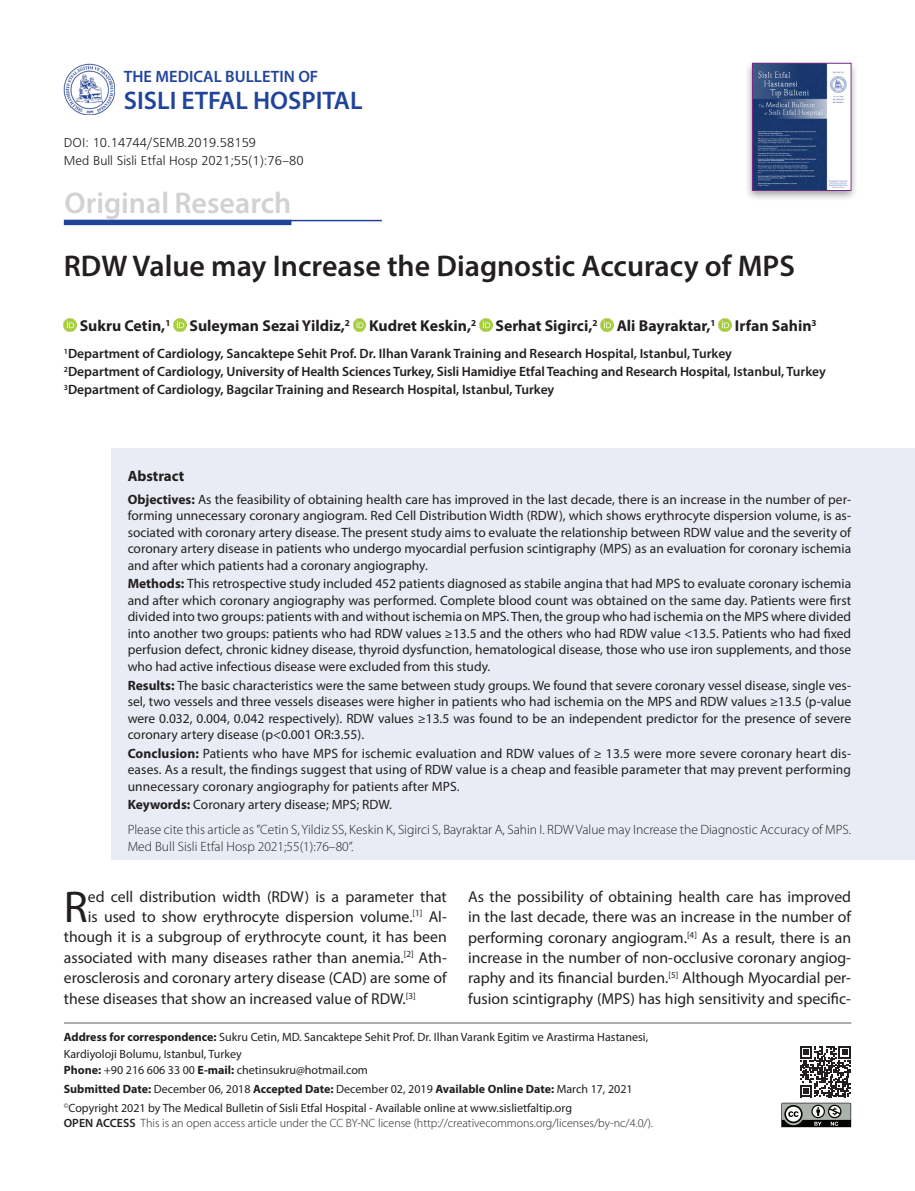
<style>
.page{position:relative;width:915px;height:1191px;background:#fff}
.page>*{position:absolute;margin:0;border:0;box-sizing:border-box;transform-origin:0 0}
.ana_metin_bosluksuz{font:44.7px "Myriad Pro";color:#231f20}
.ana_baslik{font:600 30px "Myriad Pro";color:#231f20}
.ana_baslik-2{font:600 30px "Myriad Pro";color:#d1d2d4}
.ana_baslik-3{font:600 25.5px "Myriad Pro";color:#21449b}
.ana_baslik-4{font:600 16.5px "Myriad Pro";color:#21449b}
.ana_metin_bosluksuz-2{font:15.75px/20.2px "Myriad Pro";color:#231f20;text-align:justify}
.yazar_adları{font:700 15.75px "Myriad Pro";color:#231f20}
.ozet_baslik{font:700 15px "Myriad Pro";color:#231f20}
.ozet{font:13.5px/16.5px "Myriad Pro";color:#231f20;text-align:justify}
.kurumlar{font:600 13.5px "Myriad Pro";color:#231f20}
.ozet-2{font:300 13.5px/16.5px "Myriad Pro";color:#231f20}
.doi{font:13.5px "Frugal Normal Tr";color:#231f20}
.info{font:12px/16.5px "Myriad Pro";color:#231f20}
.t1{font:300 12px "Myriad Pro";color:#231f20}
.info-2{font:700 12px "Myriad Pro";color:#231f20}
.s1{font-weight:700}
.s2{font-weight:400}
.s3{font-weight:600}
</style>
<div class="page">
<div style="left:112px;top:449px;width:802px;height:411px;background:#e9ecf5"></div>
<svg style="left:64px;top:319px;width:13px;height:12px"></svg>
<svg style="left:173px;top:319px;width:13px;height:12px"></svg>
<svg style="left:353px;top:319px;width:13px;height:12px"></svg>
<svg style="left:479px;top:319px;width:13px;height:12px"></svg>
<svg style="left:600px;top:319px;width:13px;height:12px"></svg>
<svg style="left:718px;top:319px;width:13px;height:12px"></svg>
<hr style="left:64px;top:1022px;width:787px;height:1px;background:#939598">
<img style="left:64px;top:64px;width:51px;height:51px">
<div style="left:744px;top:59px;width:114px;height:143px;background:#231f20;opacity:.43"></div>
<img style="left:754px;top:65px;width:94px;height:124px">
<div style="left:752px;top:63px;width:98px;height:128px;border:1px solid #782a89"></div>
<svg style="left:781px;top:1046px;width:71px;height:82px"></svg>
<hr style="left:65px;top:220px;width:317px;height:1px;background:#21449b">
<div style="left:64px;top:220px;width:227px;height:5px;background:#21449b"></div>
<p class="ana_baslik-4" style="left:124px;top:66px;width:196px">THE MEDICAL BULLETIN OF</p>
<p class="ana_baslik-3" style="left:124px;top:84px;width:240px">SISLI ETFAL HOSPITAL</p>
<p class="doi" style="left:64px;top:135px;width:194px">DOI: 10.14744/SEMB.2019.58159</p>
<p class="doi" style="left:64px;top:153px;width:241px">Med Bull Sisli Etfal Hosp 2021;55(1):76–80</p>
<p class="ana_baslik-2" style="left:65px;top:184px;width:228px">Original Research</p>
<p class="ana_baslik" style="left:64px;top:247px;width:732px">RDW Value may Increase the Diagnostic Accuracy of MPS</p>
<p class="yazar_adları" style="left:80px;top:316px;width:738px">Sukru Cetin,<sup>1</sup> Suleyman Sezai Yildiz,<sup>2</sup> Kudret Keskin,<sup>2</sup> Serhat Sigirci,<sup>2</sup> Ali Bayraktar,<sup>1</sup> Irfan Sahin<sup>3</sup></p>
<p class="kurumlar" style="left:64px;top:345px;width:669px"><sup>1</sup>Department of Cardiology, Sancaktepe Sehit Prof. Dr. Ilhan Varank Training and Research Hospital, Istanbul, Turkey</p>
<p class="kurumlar" style="left:64px;top:363px;width:763px"><sup>2</sup>Department of Cardiology, University of Health Sciences Turkey, Sisli Hamidiye Etfal Teaching and Research Hospital, Istanbul, Turkey</p>
<p class="kurumlar" style="left:64px;top:381px;width:492px"><sup>3</sup>Department of Cardiology, Bagcilar Training and Research Hospital, Istanbul, Turkey</p>
<p class="ozet_baslik" style="left:128px;top:466px;width:58px">Abstract</p>
<p class="ozet" style="left:128px;top:491px;width:724px"><span class="s1">Objectives:</span> As the feasibility of obtaining health care has improved in the last decade, there is an increase in the number of per&shy;forming unnecessary coronary angiogram. Red Cell Distribution Width (RDW), which shows erythrocyte dispersion volume, is as&shy;sociated with coronary artery disease. The present study aims to evaluate the relationship between RDW value and the severity of coronary artery disease in patients who undergo myocardial perfusion scintigraphy (MPS) as an evaluation for coronary ischemia and after which patients had a coronary angiography.</p>
<p class="ozet" style="left:128px;top:575px;width:724px"><span class="s1">Methods:</span> This retrospective study included 452 patients diagnosed as stabile angina that had MPS to evaluate coronary ischemia and after which coronary angiography was performed. Complete blood count was obtained on the same day. Patients were first divided into two groups: patients with and without ischemia on MPS. Then, the group who had ischemia on the MPS where divided into another two groups: patients who had RDW values ≥13.5 and the others who had RDW value &lt;13.5. Patients who had fixed perfusion defect, chronic kidney disease, thyroid dysfunction, hematological disease, those who use iron supplements, and those who had active infectious disease were excluded from this study.</p>
<p class="ozet" style="left:128px;top:676px;width:724px"><span class="s1">Results:</span> The basic characteristics were the same between study groups. We found that severe coronary vessel disease, single ves&shy;sel, two vessels and three vessels diseases were higher in patients who had ischemia on the MPS and RDW values ≥13.5 (p-value were 0.032, 0.004, 0.042 respectively). RDW values ≥13.5 was found to be an independent predictor for the presence of severe coronary artery disease (p&lt;0.001 OR:3.55).</p>
<p class="ozet" style="left:128px;top:744px;width:724px"><span class="s1">Conclusion:</span> Patients who have MPS for ischemic evaluation and RDW values of ≥ 13.5 were more severe coronary heart dis&shy;eases. As a result, the findings suggest that using of RDW value is a cheap and feasible parameter that may prevent performing unnecessary coronary angiography for patients after MPS.</p>
<p class="ozet" style="left:128px;top:796px;width:265px"><span class="s1">Keywords:</span> Coronary artery disease; MPS; RDW.</p>
<p class="ozet-2" style="left:128px;top:822px;width:724px">Please cite this article as ”Cetin S, Yildiz SS, Keskin K, Sigirci S, Bayraktar A, Sahin I. RDW Value may Increase the Diagnostic Accuracy of MPS.<br>Med Bull Sisli Etfal Hosp 2021;55(1):76–80”.</p>
<p class="ana_metin_bosluksuz" style="left:64px;top:879px;width:26px">R</p>
<p class="ana_metin_bosluksuz-2" style="left:88px;top:886px;width:360px">ed cell distribution width (RDW) is a parameter that</p>
<p class="ana_metin_bosluksuz-2" style="left:88px;top:906px;width:360px">is used to show erythrocyte dispersion volume.<sup>[1]</sup> Al-</p>
<p class="ana_metin_bosluksuz-2" style="left:64px;top:926px;width:384px">though it is a subgroup of erythrocyte count, it has been</p>
<p class="ana_metin_bosluksuz-2" style="left:64px;top:947px;width:384px">associated with many diseases rather than anemia.<sup>[2]</sup> Ath-</p>
<p class="ana_metin_bosluksuz-2" style="left:64px;top:967px;width:384px">erosclerosis and coronary artery disease (CAD) are some of</p>
<p class="ana_metin_bosluksuz-2" style="left:64px;top:988px;width:353px">these diseases that show an increased value of RDW.<sup>[3]</sup></p>
<p class="ana_metin_bosluksuz-2" style="left:468px;top:886px;width:384px">As the possibility of obtaining health care has improved in the last decade, there was an increase in the number of performing coronary angiogram.<sup>[4]</sup> As a result, there is an increase in the number of non-occlusive coronary angiog&shy;raphy and its financial burden.<sup>[5]</sup> Although Myocardial per&shy;fusion scintigraphy (MPS) has high sensitivity and specific-</p>
<p class="info" style="left:64px;top:1028px;width:585px"><span class="s1">Address for correspondence:</span> Sukru Cetin, MD. Sancaktepe Sehit Prof. Dr. Ilhan Varank Egitim ve Arastirma Hastanesi,<br>Kardiyoloji Bolumu, Istanbul, Turkey</p>
<p class="info" style="left:64px;top:1061px;width:305px"><span class="s1">Phone:</span> +90 216 606 33 00 <span class="s1">E-mail:</span> chetinsukru@hotmail.com</p>
<p class="info-2" style="left:64px;top:1081px;width:570px">Submitted Date: <span class="s2">December 06, 2018</span> Accepted Date: <span class="s2">December 02, 2019</span> Available Online Date: <span class="s2">March 17, 2021</span></p>
<p class="info" style="left:64px;top:1099px;width:509px"><sup>©</sup>Copyright 2021 by The Medical Bulletin of Sisli Etfal Hospital - Available online at www.sislietfaltip.org</p>
<p class="t1" style="left:64px;top:1116px;width:590px"><span class="s3">OPEN ACCESS</span> This is an open access article under the CC BY-NC license (http://creativecommons.org/licenses/by-nc/4.0/).</p>
</div>
